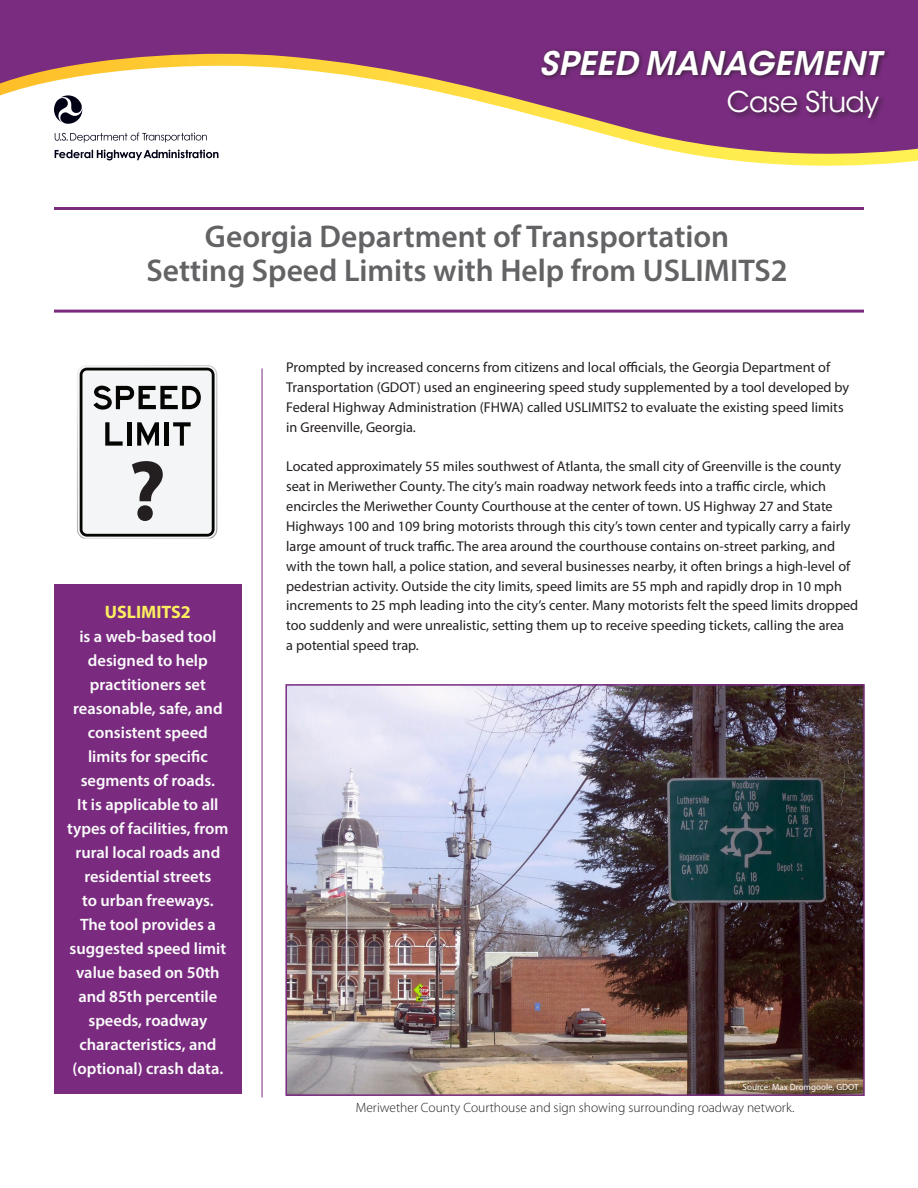
<style>
.page{position:relative;width:918px;height:1188px;background:#fff}
.page>*{position:absolute;margin:0;border:0;box-sizing:border-box;transform-origin:0 0}
.t1{font:700 86.1px "Myriad Pro";color:#231f20}
.t2{font:italic 600 32.4px "ITC Avant Garde Std";color:#fff}
.HEADERSvh{font:600 31.5px/34.5px "Myriad Pro";color:#636366;text-align:center}
.t3{font:28.5px "ITC Avant Garde Std";letter-spacing:-.02em;color:#fff}
.t4{font:700 18px "Myriad Pro";color:#fbef5f}
.t5{font:600 16.5px/24px "Myriad Pro";color:#fcfcfc;text-align:center}
.body_text{font:14.25px/19.8px "Myriad Pro";color:#231f20}
.body_text-2{font:300 13.5px "Myriad Pro";color:#231f20}
.Photo_credit{font:9px "Myriad Pro";color:#fff}
</style>
<div class="page">
<div style="left:0;top:0;width:918px;height:54px;background:#7a2c80"></div>
<svg style="left:0;top:54px;width:918px;height:112px"></svg>
<svg style="left:55px;top:133px;width:152px;height:10px"></svg>
<svg style="left:54px;top:95px;width:29px;height:29px"></svg>
<svg style="left:55px;top:150px;width:163px;height:10px"></svg>
<hr style="left:262px;top:368px;width:1px;height:729px;background:#7a2b80">
<div style="left:54px;top:584px;width:188px;height:510px;background:#7a2b80"></div>
<hr style="left:54px;top:310px;width:810px;height:3px;background:#7a2b80">
<hr style="left:54px;top:207px;width:810px;height:3px;background:#7a2b80">
<svg style="left:77px;top:365px;width:140px;height:173px"></svg>
<img style="left:288px;top:687px;width:574px;height:406px">
<div style="left:285px;top:684px;width:580px;height:412px;border:2px solid #7a2b80"></div>
<div style="left:725px;top:88px;width:160px;height:36px;background:#231f20;opacity:.75"></div>
<div style="left:538px;top:47px;width:352px;height:34px;background:#231f20;opacity:.75"></div>
<p class="t2" style="left:540px;top:43px;width:350px">SPEED MANAGEMENT</p>
<p class="t3" style="left:727px;top:84px;width:154px">Case Study</p>
<p class="HEADERSvh" style="left:146px;top:218px;width:643px">Georgia Department of Transportation<br>Setting Speed Limits with Help from USLIMITS2</p>
<p class="t1" style="left:128px;top:435px;width:40px">?</p>
<p class="t4" style="left:105px;top:600px;width:88px">USLIMITS2</p>
<p class="t5" style="left:67px;top:624px;width:163px">is a web-based tool designed to help practitioners set reasonable, safe, and consistent speed limits for specific segments of roads.<br>It is applicable to all types of facilities, from rural local roads and residential streets<br>to urban freeways.<br>The tool provides a suggested speed limit value based on 50th and 85th percentile speeds, roadway characteristics, and (optional) crash data.</p>
<p class="body_text" style="left:286px;top:357px;width:565px">Prompted by increased concerns from citizens and local officials, the Georgia Department of Transportation (GDOT) used an engineering speed study supplemented by a tool developed by Federal Highway Administration (FHWA) called USLIMITS2 to evaluate the existing speed limits in Greenville, Georgia.</p>
<p class="body_text" style="left:286px;top:456px;width:574px">Located approximately 55 miles southwest of Atlanta, the small city of Greenville is the county seat in Meriwether County. The city’s main roadway network feeds into a traffic circle, which encircles the Meriwether County Courthouse at the center of town. US Highway 27 and State Highways 100 and 109 bring motorists through this city’s town center and typically carry a fairly large amount of truck traffic. The area around the courthouse contains on-street parking, and with the town hall, a police station, and several businesses nearby, it often brings a high-level of pedestrian activity. Outside the city limits, speed limits are 55 mph and rapidly drop in 10 mph increments to 25 mph leading into the city’s center. Many motorists felt the speed limits dropped too suddenly and were unrealistic, setting them up to receive speeding tickets, calling the area<br>a potential speed trap.</p>
<p class="Photo_credit" style="left:743px;top:1082px;width:117px">Source: Max Dromgoole, GDOT</p>
<p class="body_text-2" style="left:356px;top:1100px;width:440px">Meriwether County Courthouse and sign showing surrounding roadway network.</p>
</div>
